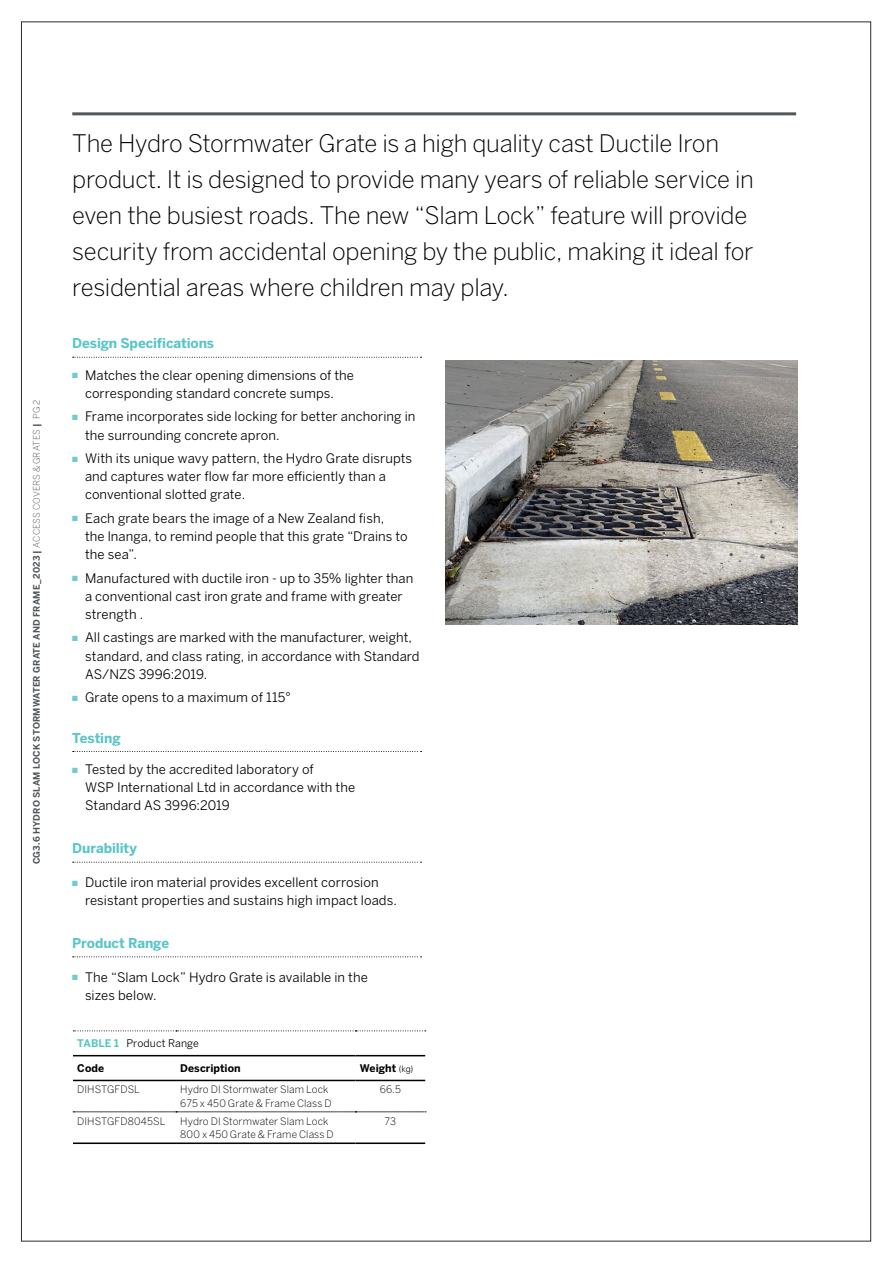
<style>
.page{position:relative;width:893px;height:1263px;background:#fff}
.page>*{position:absolute;margin:0;border:0;box-sizing:border-box;transform-origin:0 0}
.t1{font:300 24px/36px "Benton Sans";letter-spacing:-.015em;color:#000}
.t2{font:700 13.5px "Benton Sans";letter-spacing:-.01em;color:#58c5c7}
.t3{font:13.05px/18.1px "Benton Sans";letter-spacing:.005em;color:#000}
.t4{font:700 10.5px "Benton Sans";letter-spacing:.005em;color:#000}
.t5{font:10.5px "Benton Sans";letter-spacing:.015em;color:#000}
.t6{font:300 10.2px/13.6px "Benton Sans";letter-spacing:.005em;color:#000}
.t7{font:700 9px "Benton Sans";letter-spacing:.015em;color:#52575a}
.s1{font-weight:300}
.s2{color:#70cbcd}
.s3{font-weight:700;color:#58c5c7}
.s4{font-family:"Univers LT Std";font-weight:300;font-size:9px}
</style>
<div class="page">
<hr style="left:72px;top:112px;width:724px;height:3px;background:#52575a">
<svg style="left:73px;top:357px;width:349px;height:1px"></svg>
<svg style="left:73px;top:751px;width:349px;height:1px"></svg>
<svg style="left:73px;top:862px;width:349px;height:1px"></svg>
<svg style="left:73px;top:956px;width:349px;height:1px"></svg>
<svg style="left:73px;top:1111px;width:353px;height:1px"></svg>
<hr style="left:73px;top:1142px;width:103px;height:2px;background:#000">
<hr style="left:176px;top:1142px;width:179px;height:2px;background:#000">
<hr style="left:355px;top:1142px;width:70px;height:2px;background:#000">
<hr style="left:73px;top:1080px;width:103px;height:1px;background:#000">
<hr style="left:176px;top:1080px;width:179px;height:1px;background:#000">
<hr style="left:355px;top:1080px;width:70px;height:1px;background:#000">
<svg style="left:73px;top:1030px;width:353px;height:1px"></svg>
<hr style="left:73px;top:1055px;width:103px;height:1px;background:#000">
<hr style="left:176px;top:1055px;width:179px;height:1px;background:#000">
<hr style="left:355px;top:1055px;width:70px;height:1px;background:#000">
<img style="left:446px;top:360px;width:351px;height:264px">
<p class="t7" style="left:31px;top:864px;width:466px;rotate:-90deg">CG3.6 Hydro Slam Lock Stormwater Grate and Frame_2023 | <span class="s1">ACCESS COVERS &amp; GRATES</span> | <span class="s1">PG 2</span></p>
<p class="t1" style="left:72px;top:125px;width:683px">The Hydro Stormwater Grate is a high quality cast Ductile Iron product. It is designed to provide many years of reliable service in even the busiest roads. The new “Slam Lock” feature will provide security from accidental opening by the public, making it ideal for residential areas where children may play.</p>
<p class="t2" style="left:72px;top:335px;width:143px">Design Specifications</p>
<p class="t3" style="left:72px;top:366px;width:283px;text-align:center"><span class="s2">■</span> Matches the clear opening dimensions of the corresponding standard concrete sumps.</p>
<p class="t3" style="left:85px;top:407px;width:332px;text-indent:-13px"><span class="s2">■</span> Frame incorporates side locking for better anchoring in the surrounding concrete apron.</p>
<p class="t3" style="left:85px;top:449px;width:329px;text-indent:-13px"><span class="s2">■</span> With its unique wavy pattern, the Hydro Grate disrupts and captures water flow far more efficiently than a conventional slotted grate.</p>
<p class="t3" style="left:85px;top:509px;width:324px;text-indent:-13px"><span class="s2">■</span> Each grate bears the image of a New Zealand fish,<br>the lnanga, to remind people that this grate “Drains to the sea”.</p>
<p class="t3" style="left:85px;top:569px;width:330px;text-indent:-13px"><span class="s2">■</span> Manufactured with ductile iron - up to 35% lighter than a conventional cast iron grate and frame with greater strength .</p>
<p class="t3" style="left:85px;top:628px;width:336px;text-indent:-13px"><span class="s2">■</span> All castings are marked with the manufacturer, weight, standard, and class rating, in accordance with Standard<br>AS/NZS 3996:2019.</p>
<p class="t3" style="left:72px;top:688px;width:220px"><span class="s2">■</span> Grate opens to a maximum of 115°</p>
<p class="t2" style="left:72px;top:730px;width:50px">Testing</p>
<p class="t3" style="left:85px;top:760px;width:272px;text-indent:-13px"><span class="s2">■</span> Tested by the accredited laboratory of<br>WSP International Ltd in accordance with the<br>Standard AS 3996:2019</p>
<p class="t2" style="left:72px;top:840px;width:66px">Durability</p>
<p class="t3" style="left:85px;top:873px;width:313px;text-indent:-13px"><span class="s2">■</span> Ductile iron material provides excellent corrosion resistant properties and sustains high impact loads.</p>
<p class="t2" style="left:72px;top:935px;width:98px">Product Range</p>
<p class="t3" style="left:85px;top:968px;width:284px;text-indent:-13px"><span class="s2">■</span> The “Slam Lock” Hydro Grate is available in the sizes below.</p>
<p class="t5" style="left:77px;top:1037px;width:123px"><span class="s3">Table 1</span> Product Range</p>
<p class="t4" style="left:77px;top:1062px;width:28px">Code</p>
<p class="t4" style="left:180px;top:1062px;width:62px">Description</p>
<p class="t4" style="left:360px;top:1062px;width:55px">Weight <span class="s4">(kg)</span></p>
<p class="t6" style="left:77px;top:1082px;width:64px">DIHSTGFDSL</p>
<p class="t6" style="left:180px;top:1082px;width:153px">Hydro DI Stormwater Slam Lock<br>675 x 450 Grate &amp; Frame Class D</p>
<p class="t6" style="left:380px;top:1082px;width:23px">66.5</p>
<p class="t6" style="left:77px;top:1114px;width:90px">DIHSTGFD8045SL</p>
<p class="t6" style="left:180px;top:1114px;width:155px">Hydro DI Stormwater Slam Lock<br>800 x 450 Grate &amp; Frame Class D</p>
<p class="t6" style="left:384px;top:1114px;width:13px">73</p>
</div>
